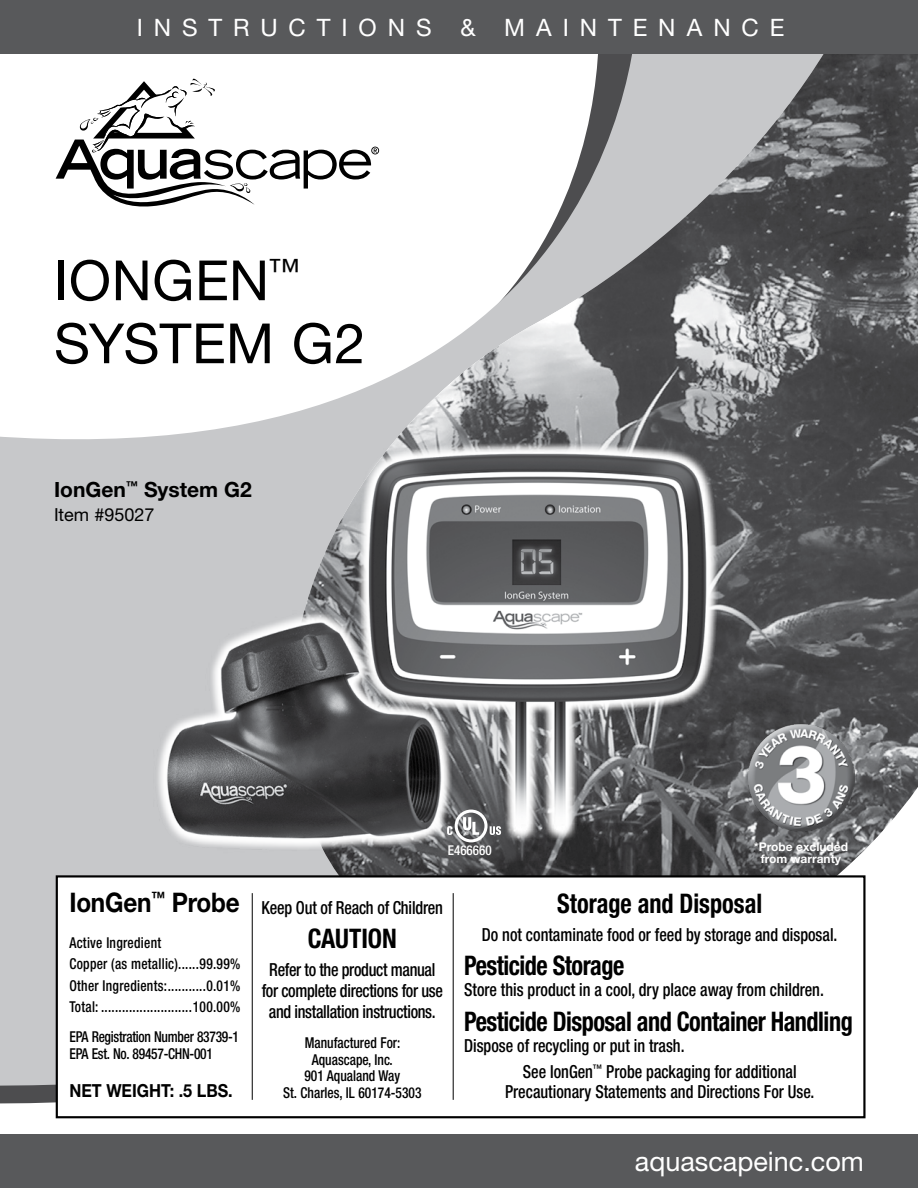
<style>
.page{position:relative;width:918px;height:1188px;background:#fff}
.page>*{position:absolute;margin:0;border:0;box-sizing:border-box;transform-origin:0 0}
.t1{font:55.5px/63px "Helvetica Neue LT Std";letter-spacing:.01em;color:#000}
.t2{font:700 condensed 27px "Helvetica Neue LT Std";letter-spacing:-.02em;color:#000;scale:.9 1}
.t3{font:700 condensed 27px "Helvetica Neue LT Std";color:#000;scale:.9 1}
.t4{font:27px "Helvetica Neue LT Std";color:#fff}
.t5{font:700 27px "Helvetica Neue LT Std";letter-spacing:-.01em;color:#000;scale:.9 1}
.t6{font:700 condensed 27px "Helvetica Neue LT Std";color:#000;scale:.95 1}
.t7{font:24px "Helvetica Neue LT Std";letter-spacing:.455em;color:#fff}
.t8{font:700 21px "Helvetica Neue LT Std";color:#000}
.t9{font:500 condensed 18px/26.2px "Helvetica Neue LT Std";color:#000;scale:.9 1}
.t10{font:500 condensed 18px/21px "Helvetica Neue LT Std";letter-spacing:-.02em;color:#000;text-align:center;scale:.9 1}
.t11{font:700 18px "Helvetica Neue LT Std";color:#000;scale:.9 1}
.t12{font:18px "Helvetica Neue LT Std";color:#000}
.t13{font:500 condensed 15px/21.5px "Helvetica Neue LT Std";letter-spacing:.02em;color:#000;scale:.9 1}
.t14{font:500 condensed 15px/16.5px "Helvetica Neue LT Std";color:#000;text-align:center;scale:.9 1}
.t15{font:500 condensed 15px/16.5px "Helvetica Neue LT Std";letter-spacing:-.02em;color:#000;scale:.9 1}
.t16{font:500 condensed 13.5px "Helvetica Neue LT Std";color:#fff}
.t17{font:700 12px/12px "Helvetica Neue LT Std";color:#fff;text-align:center}
</style>
<div class="page">
<svg style="left:0;top:178px;width:246px;height:908px;fill:#c7c8ca"></svg>
<svg style="left:56px;top:78px;width:190px;height:136px"></svg>
<div style="left:0;top:1134px;width:918px;height:54px;background:#58595b"></div>
<svg style="left:246px;top:149px;width:42px;height:726px"></svg>
<img style="left:288px;top:54px;width:630px;height:821px">
<div style="left:0;top:0;width:918px;height:54px;background:#58595b"></div>
<img style="left:747px;top:723px;width:108px;height:108px">
<img style="left:349px;top:432px;width:377px;height:423px">
<img style="left:154px;top:605px;width:300px;height:249px">
<svg style="left:447px;top:810px;width:54px;height:32px"></svg>
<div style="left:57px;top:876px;width:807px;height:241px;background:#fff"></div>
<div style="left:56px;top:875px;width:810px;height:243px;border:2px solid #000"></div>
<hr style="left:453px;top:893px;width:1px;height:207px;background:#000">
<hr style="left:252px;top:893px;width:1px;height:207px;background:#000">
<h3 class="t7" style="left:137px;top:13px;width:649px">INSTRUCTIONS &amp; MAINTENANCE</h3>
<h1 class="t1" style="left:54px;top:248px;width:313px">IONGEN<sup>™<br></sup>SYSTEM G2</h1>
<p class="t8" style="left:54px;top:477px;width:199px">IonGen<sup>™</sup> System G2</p>
<p class="t12" style="left:54px;top:504px;width:102px">Item #95027</p>
<h2 class="t5" style="left:69px;top:886px;width:191px">IonGen<sup>™</sup> Probe</h2>
<p class="t13" style="left:69px;top:931px;width:191px">Active Ingredient<br>Copper (as metallic)......99.99% Other Ingredients:...........0.01% Total: ..........................100.00%</p>
<p class="t15" style="left:69px;top:1028px;width:190px">EPA Registration Number 83739-1<br>EPA Est. No. 89457-CHN-001</p>
<p class="t11" style="left:69px;top:1079px;width:183px">NET WEIGHT: .5 LBS.</p>
<p class="t16" style="left:448px;top:842px;width:45px">E466660</p>
<p class="t17" style="left:754px;top:840px;width:96px">*Probe excluded from warranty</p>
<p class="t9" style="left:262px;top:894px;width:203px">Keep Out of Reach of Children</p>
<h2 class="t6" style="left:308px;top:922px;width:95px">CAUTION</h2>
<p class="t10" style="left:262px;top:959px;width:203px">Refer to the product manual for complete directions for use and installation instructions.</p>
<p class="t14" style="left:283px;top:1034px;width:155px">Manufactured For:<br>Aquascape, Inc.<br>901 Aqualand Way<br>St. Charles, IL 60174-5303</p>
<h2 class="t3" style="left:557px;top:887px;width:229px">Storage and Disposal</h2>
<p class="t9" style="left:482px;top:921px;width:397px">Do not contaminate food or feed by storage and disposal.</p>
<h2 class="t2" style="left:464px;top:949px;width:180px">Pesticide Storage</h2>
<p class="t9" style="left:464px;top:977px;width:401px">Store this product in a cool, dry place away from children.</p>
<h2 class="t2" style="left:464px;top:1005px;width:433px">Pesticide Disposal and Container Handling</h2>
<p class="t9" style="left:523px;top:1032px;width:306px;text-indent:-59px">Dispose of recycling or put in trash.<br>See IonGen<sup>™</sup> Probe packaging for additional</p>
<p class="t9" style="left:505px;top:1078px;width:345px">Precautionary Statements and Directions For Use.</p>
<h2 class="t4" style="left:635px;top:1145px;width:231px">aquascapeinc.com</h2>
</div>
